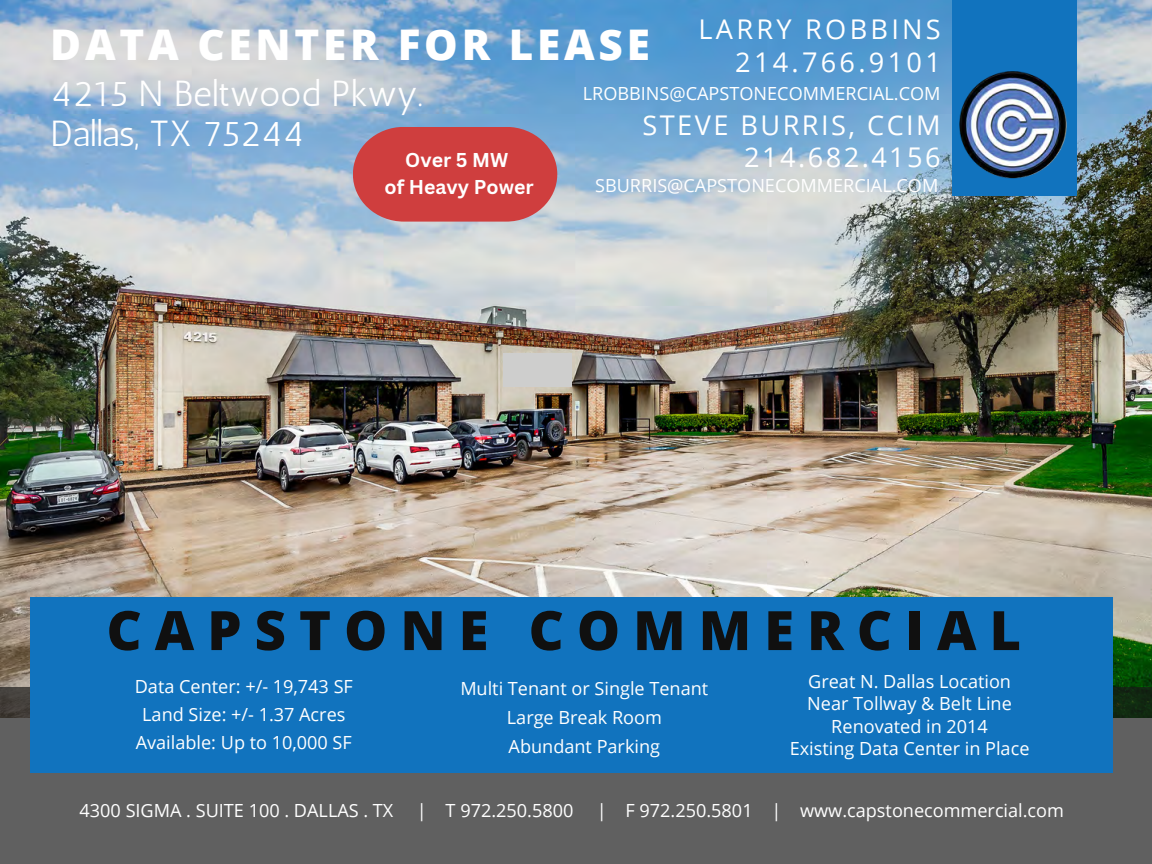
<style>
.page{position:relative;width:1152px;height:864px;background:#fff}
.page>*{position:absolute;margin:0;border:0;box-sizing:border-box;transform-origin:0 0}
.t1{font:800 54.3px "Open Sans";letter-spacing:.24em;color:#101010}
.t2{font:800 42.3px "Open Sans";letter-spacing:.09em;color:#fff}
.t3{font:36.15px/40.5px "Antic";color:#fff}
.t4{font:27.15px/31.5px "Open Sans";letter-spacing:.09em;color:#fff;text-align:right}
.t5{font:27.15px/32.7px "Open Sans";letter-spacing:.12em;color:#fff;text-align:right}
.t6{font:700 19.5px/27px "Canva Sans";color:#fff;text-align:center}
.t7{font:18.15px "Open Sans";color:#fff}
</style>
<div class="page">
<img style="left:0;top:0;width:1152px;height:687px">
<div style="left:0;top:687px;width:1152px;height:177px;background:#606060"></div>
<div style="left:952px;top:0;width:125px;height:195px;background:#1173be"></div>
<div style="left:30px;top:597px;width:1083px;height:175px;background:#1173be"></div>
<img style="left:959px;top:71px;width:108px;height:108px">
<svg style="left:353px;top:127px;width:204px;height:95px;background:#c94b4e"></svg>
<div style="left:503px;top:353px;width:69px;height:34px;background:#cececd"></div>
<p class="t5" style="left:699px;top:12px;width:244px">LARRY ROBBINS<br>214.766.9101</p>
<h6 class="t2" style="left:50px;top:15px;width:601px">DATA CENTER FOR LEASE</h6>
<h5 class="t7" style="left:583px;top:81px;width:359px">LROBBINS@CAPSTONECOMMERCIAL.COM</h5>
<p class="t3" style="left:51px;top:73px;width:374px">4215 N Beltwood Pkwy.<br>Dallas, TX 75244</p>
<p class="t4" style="left:642px;top:109px;width:300px">STEVE BURRIS, CCIM<br>214.682.4156</p>
<p class="t6" style="left:384px;top:146px;width:151px">Over 5 MW<br>of Heavy Power</p>
<p class="t7" style="left:595px;top:172px;width:345px">SBURRIS@CAPSTONECOMMERCIAL.COM</p>
<h2 class="t1" style="left:107px;top:592px;width:916px">CAPSTONE COMMERCIAL</h2>
<h3 class="t7" style="left:135px;top:673px;width:220px">Data Center: +/- 19,743 SF</h3>
<h5 class="t7" style="left:142px;top:702px;width:205px">Land Size: +/- 1.37 Acres</h5>
<h4 class="t7" style="left:136px;top:730px;width:218px">Available: Up to 10,000 SF</h4>
<p class="t7" style="left:808px;top:668px;width:204px">Great N. Dallas Location</p>
<p class="t7" style="left:807px;top:691px;width:206px">Near Tollway &amp; Belt Line</p>
<p class="t7" style="left:831px;top:713px;width:158px">Renovated in 2014</p>
<p class="t7" style="left:790px;top:736px;width:241px">Existing Data Center in Place</p>
<p class="t7" style="left:460px;top:675px;width:249px">Multi Tenant or Single Tenant</p>
<h1 class="t7" style="left:507px;top:705px;width:157px">Large Break Room</h1>
<p class="t7" style="left:509px;top:734px;width:153px">Abundant Parking</p>
<p class="t7" style="left:80px;top:798px;width:315px">4300 SIGMA . SUITE 100 . DALLAS . TX</p>
<p class="t7" style="left:417px;top:798px;width:158px">| T 972.250.5800</p>
<p class="t7" style="left:597px;top:798px;width:469px">| F 972.250.5801 | www.capstonecommercial.com</p>
</div>
